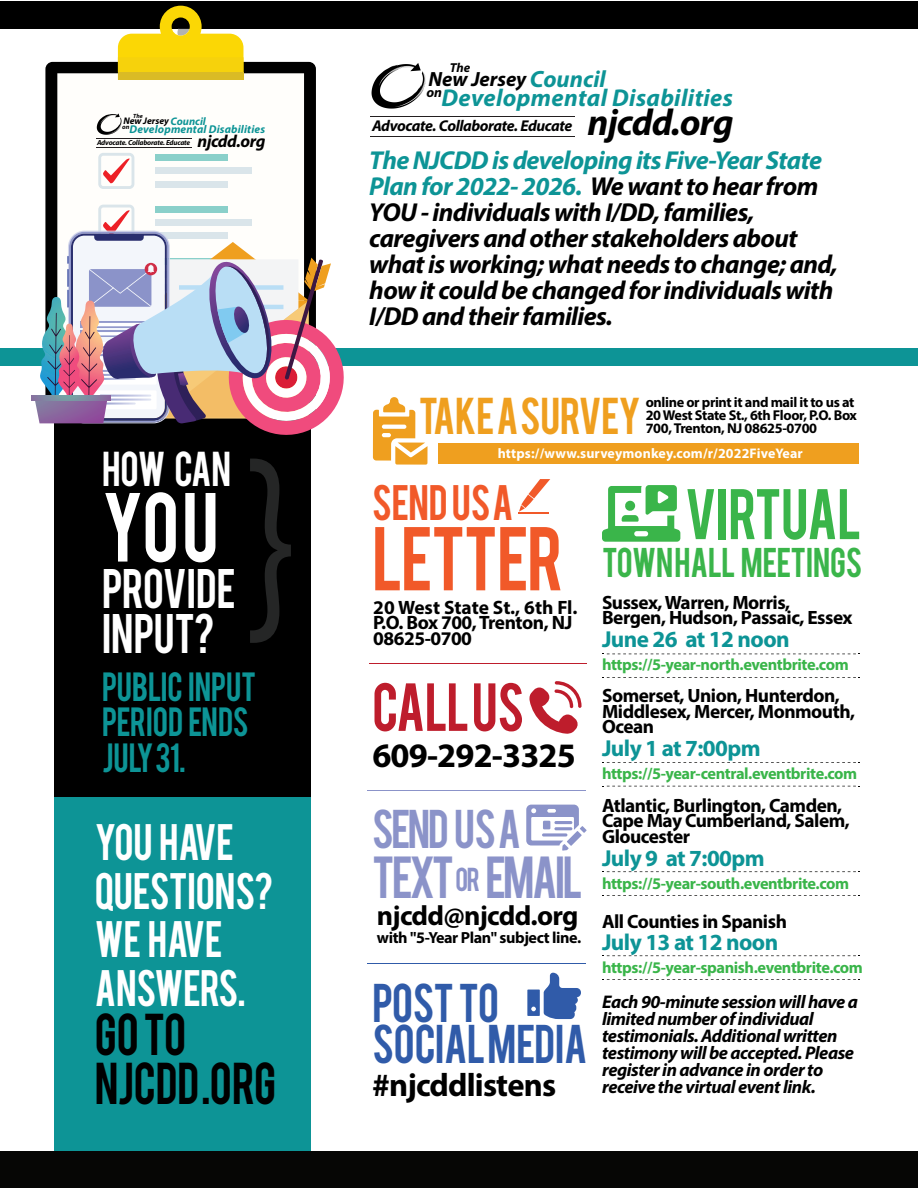
<style>
.page{position:relative;width:918px;height:1188px;background:#fff}
.page>*{position:absolute;margin:0;border:0;box-sizing:border-box;transform-origin:0 0}
.t1{font:231.15px "Myriad Concept Roman";color:#252626;scale:.77 1}
.t2{font:76.95px "Bebas";color:#fff;scale:.92 1}
.t3{font:70.95px "Bebas";letter-spacing:-.025em;color:#f15929;scale:.94 1}
.t4{font:56.1px "Bebas";letter-spacing:-.005em;color:#3ab54a;scale:.94 1}
.t5{font:53.25px "Bebas";letter-spacing:-.015em;color:#be1d2c;scale:.94 1}
.t6{font:46.5px "Bebas";letter-spacing:-.06em;color:#8b93c9;scale:.94 1}
.t7{font:46.35px/48.8px "Bebas";letter-spacing:-.005em;color:#000;scale:.92 1}
.t8{font:43.8px/44.8px "Bebas";letter-spacing:-.005em;color:#fff;scale:.92 1}
.t9{font:42.9px "Bebas";letter-spacing:-.05em;color:#8b93c9;scale:.94 1}
.t10{font:42.75px/41.8px "Bebas";letter-spacing:-.005em;color:#305ba9;scale:.94 1}
.t11{font:40.65px "Bebas";letter-spacing:-.005em;color:#ef9f1f;scale:.94 1}
.t12{font:40.35px/48.8px "Bebas";letter-spacing:-.005em;color:#fff;scale:.92 1}
.t13{font:39.15px "Bebas";letter-spacing:-.005em;color:#f15929;scale:.94 1}
.t14{font:38.4px "Bebas";letter-spacing:-.015em;color:#fff;scale:.92 1}
.t15{font:italic 700 37.35px "Myriad Pro";letter-spacing:-.025em;color:#000}
.t16{font:700 34.35px "Myriad Pro";letter-spacing:-.025em;color:#000}
.t17{font:32.7px "Bebas";letter-spacing:-.01em;color:#3ab54a;scale:.94 1}
.t18{font:700 32.55px "Myriad Pro";letter-spacing:-.025em;color:#000}
.t19{font:32.1px/35.2px "Bebas";color:#0d9496;scale:.92 1}
.t20{font:700 27.9px "Myriad Pro";letter-spacing:-.025em;color:#000}
.t21{font:italic 700 25.95px/26px "Myriad Pro";letter-spacing:-.025em;color:#000}
.t22{font:italic 700 24.45px "Myriad Pro";letter-spacing:.015em;color:#0d9496}
.t23{font:700 23.1px "Myriad Pro";letter-spacing:-.025em;color:#0d9496}
.t24{font:italic 700 20.55px "Myriad Pro";color:#000}
.t25{font:700 19.35px/15.5px "Myriad Pro";letter-spacing:-.025em;color:#000}
.t26{font:italic 700 18.3px/17.1px "Myriad Pro";letter-spacing:-.025em;color:#000}
.t27{font:italic 700 17.4px "Myriad Pro";letter-spacing:-.025em;color:#000}
.t28{font:700 16.35px "Myriad Pro";letter-spacing:-.025em;color:#3ab54a}
.t29{font:700 16.05px "Myriad Pro";letter-spacing:-.025em;color:#000}
.t30{font:italic 700 15.75px "Myriad Pro";letter-spacing:-.025em;color:#000}
.t31{font:700 14.25px/12.9px "Myriad Pro";letter-spacing:-.025em;color:#000}
.t32{font:700 13.95px "Myriad Pro";letter-spacing:.01em;color:#fff}
.t33{font:italic 700 13.95px "Myriad Pro";color:#000}
.t34{font:italic 700 12.9px "Myriad Pro";color:#000}
.t35{font:italic 700 11.4px "Myriad Pro";letter-spacing:.015em;color:#0d9496}
.t36{font:italic 700 9.6px "Myriad Pro";color:#000}
.t37{font:italic 700 7.35px "Myriad Pro";letter-spacing:-.025em;color:#000}
.t38{font:italic 700 6.45px "Myriad Pro";color:#000}
.t39{font:italic 700 6px "Myriad Pro";color:#000}
.s1{font-size:10.95px;color:#0d9496}
.s2{font-size:23.55px;color:#0d9496}
.s3{color:#0d9496}
</style>
<div class="page">
<div style="left:0;top:349px;width:918px;height:17px;background:#0d9496"></div>
<svg style="left:371px;top:63px;width:55px;height:46px"></svg>
<hr style="left:371px;top:116px;width:204px;height:1px;background:#231f20">
<hr style="left:371px;top:137px;width:204px;height:1px;background:#231f20">
<div style="left:54px;top:772px;width:256px;height:416px;background:#0d9496"></div>
<div style="left:0;top:1px;width:918px;height:28px;background:#000"></div>
<div style="left:54px;top:377px;width:256px;height:420px;background:#000"></div>
<div style="left:45px;top:62px;width:271px;height:359px;background:#000;border-radius:7px"></div>
<div style="left:57px;top:73px;width:247px;height:132px;background:#fffefb"></div>
<svg style="left:118px;top:6px;width:125px;height:66px"></svg>
<div style="left:118px;top:72px;width:125px;height:8px;background:#dabb25"></div>
<div style="left:155px;top:168px;width:97px;height:6px;background:#dae5ea"></div>
<div style="left:155px;top:181px;width:73px;height:6px;background:#dae5ea"></div>
<div style="left:155px;top:154px;width:73px;height:7px;background:#8ad0ca"></div>
<svg style="left:98px;top:153px;width:36px;height:36px"></svg>
<svg style="left:97px;top:114px;width:25px;height:21px"></svg>
<hr style="left:96px;top:138px;width:95px;height:1px;background:#231f20">
<hr style="left:96px;top:148px;width:95px;height:1px;background:#231f20">
<div style="left:32px;top:395px;width:78px;height:6px;background:#86739f"></div>
<svg style="left:35px;top:205px;width:317px;height:238px"></svg>
<hr style="left:518px;top:512px;width:31px;height:2px;background:#f15929">
<svg style="left:519px;top:479px;width:31px;height:33px"></svg>
<svg style="left:529px;top:681px;width:52px;height:53px"></svg>
<svg style="left:526px;top:805px;width:61px;height:46px"></svg>
<svg style="left:527px;top:973px;width:54px;height:46px"></svg>
<div style="left:0;top:1151px;width:918px;height:37px;background:#060605"></div>
<hr style="left:369px;top:664px;width:217px;height:1px;background:#be1d2c">
<hr style="left:367px;top:790px;width:219px;height:1px;background:#8b93c9">
<hr style="left:367px;top:963px;width:219px;height:1px;background:#305ba9">
<svg style="left:602px;top:485px;width:78px;height:57px"></svg>
<svg style="left:606px;top:654px;width:250px;height:1px"></svg>
<svg style="left:603px;top:677px;width:257px;height:1px"></svg>
<svg style="left:603px;top:762px;width:257px;height:1px"></svg>
<svg style="left:603px;top:786px;width:257px;height:1px"></svg>
<svg style="left:603px;top:871px;width:257px;height:1px"></svg>
<svg style="left:603px;top:895px;width:257px;height:1px"></svg>
<svg style="left:603px;top:955px;width:257px;height:1px"></svg>
<svg style="left:603px;top:979px;width:257px;height:1px"></svg>
<svg style="left:373px;top:397px;width:54px;height:68px"></svg>
<div style="left:438px;top:443px;width:420px;height:21px;background:#ef9f1f"></div>
<p class="t39" style="left:133px;top:114px;width:11px">The</p>
<p class="t36" style="left:123px;top:117px;width:84px">New Jersey<span class="s1">Council</span></p>
<p class="t35" style="left:129px;top:125px;width:137px">Developmental Disabilities</p>
<p class="t37" style="left:97px;top:140px;width:95px">Advocate. Collaborate. Educate</p>
<p class="t27" style="left:197px;top:135px;width:70px">njcdd.org</p>
<p class="t38" style="left:122px;top:125px;width:9px">on</p>
<h3 class="t14" style="left:102px;top:451px;width:142px">HOW CAN</h3>
<h2 class="t2" style="left:102px;top:490px;width:128px">YOU</h2>
<h3 class="t8" style="left:102px;top:571px;width:147px">PROVIDE<br>INPUT?</h3>
<h3 class="t19" style="left:102px;top:672px;width:169px">PUBLIC INPUT<br>PERIOD ENDS<br>JULY 31.</h3>
<h1 class="t1" style="left:246px;top:402px;width:67px">-</h1>
<h3 class="t12" style="left:95px;top:822px;width:195px">YOU HAVE<br>QUESTIONS?<br>WE HAVE<br>ANSWERS.</h3>
<h3 class="t7" style="left:95px;top:1015px;width:198px">GO TO<br>NJCDD .ORG</h3>
<p class="t34" style="left:450px;top:63px;width:22px">The</p>
<p class="t24" style="left:428px;top:71px;width:179px">New Jersey<span class="s2">Council</span></p>
<p class="t22" style="left:441px;top:88px;width:293px">Developmental Disabilities</p>
<p class="t30" style="left:372px;top:120px;width:202px">Advocate. Collaborate. Educate</p>
<h3 class="t15" style="left:587px;top:108px;width:148px">njcdd.org</h3>
<p class="t21" style="left:369px;top:150px;width:470px"><span class="s3">The NJCDD is developing its Five-Year State Plan for 2022- 2026.</span> We want to hear from YOU - individuals with I/DD, families, caregivers and other stakeholders about what is working; what needs to change; and, how it could be changed for individuals with I/DD and their families.</p>
<p class="t33" style="left:426px;top:87px;width:17px">on</p>
<p class="t31" style="left:646px;top:397px;width:213px">online or print it and mail it to us at<br>20 West State St., 6th Floor, P.O. Box</p>
<h3 class="t11" style="left:419px;top:396px;width:238px">TAKE A SURVEY</h3>
<p class="t31" style="left:646px;top:423px;width:173px">700, Trenton, NJ 08625-0700</p>
<p class="t32" style="left:498px;top:448px;width:307px">https://www.surveymonkey.com/r/2022FiveYear</p>
<h3 class="t13" style="left:372px;top:484px;width:152px">SEND US A</h3>
<h3 class="t3" style="left:372px;top:524px;width:205px">LETTER</h3>
<p class="t25" style="left:373px;top:601px;width:206px">20 West State St., 6th Fl.<br>P.O. Box 700, Trenton, NJ<br>08625-0700</p>
<h3 class="t5" style="left:372px;top:681px;width:163px">CALL US</h3>
<h3 class="t16" style="left:372px;top:742px;width:205px">609-292-3325</h3>
<h3 class="t9" style="left:372px;top:808px;width:160px">SEND US A</h3>
<h3 class="t6" style="left:372px;top:855px;width:226px">TEXT <sup>OR</sup> EMAIL</h3>
<h3 class="t20" style="left:377px;top:905px;width:203px">njcdd@njcdd.org</h3>
<p class="t29" style="left:377px;top:932px;width:206px">with "5-Year Plan" subject line.</p>
<h3 class="t10" style="left:372px;top:986px;width:230px">POST TO<br>SOCIAL MEDIA</h3>
<h3 class="t18" style="left:372px;top:1072px;width:185px">#njcddlistens</h3>
<h3 class="t4" style="left:685px;top:487px;width:189px">VIRTUAL</h3>
<h3 class="t17" style="left:602px;top:547px;width:278px">TOWN HALL MEETINGS</h3>
<p class="t25" style="left:602px;top:596px;width:252px">Sussex, Warren, Morris,<br>Bergen, Hudson, Passaic, Essex</p>
<p class="t23" style="left:602px;top:631px;width:189px">June 26 at 12 noon</p>
<p class="t28" style="left:602px;top:659px;width:248px">https://5-year-north.eventbrite.com</p>
<p class="t25" style="left:602px;top:690px;width:255px">Somerset, Union, Hunterdon,<br>Middlesex, Mercer, Monmouth,<br>Ocean</p>
<p class="t23" style="left:602px;top:740px;width:160px">July 1 at 7:00pm</p>
<p class="t28" style="left:602px;top:768px;width:257px">https://5-year-central.eventbrite.com</p>
<p class="t25" style="left:602px;top:799px;width:249px">Atlantic, Burlington, Camden,<br>Cape May Cumberland, Salem,<br>Gloucester</p>
<p class="t23" style="left:602px;top:849px;width:164px">July 9 at 7:00pm</p>
<p class="t28" style="left:602px;top:877px;width:249px">https://5-year-south.eventbrite.com</p>
<p class="t25" style="left:602px;top:916px;width:186px">All Counties in Spanish</p>
<p class="t23" style="left:602px;top:933px;width:178px">July 13 at 12 noon</p>
<p class="t28" style="left:602px;top:961px;width:262px">https://5-year-spanish.eventbrite.com</p>
<p class="t26" style="left:602px;top:995px;width:258px">Each 90-minute session will have a limited number of individual testimonials. Additional written testimony will be accepted. Please register in advance in order to receive the virtual event link.</p>
</div>
